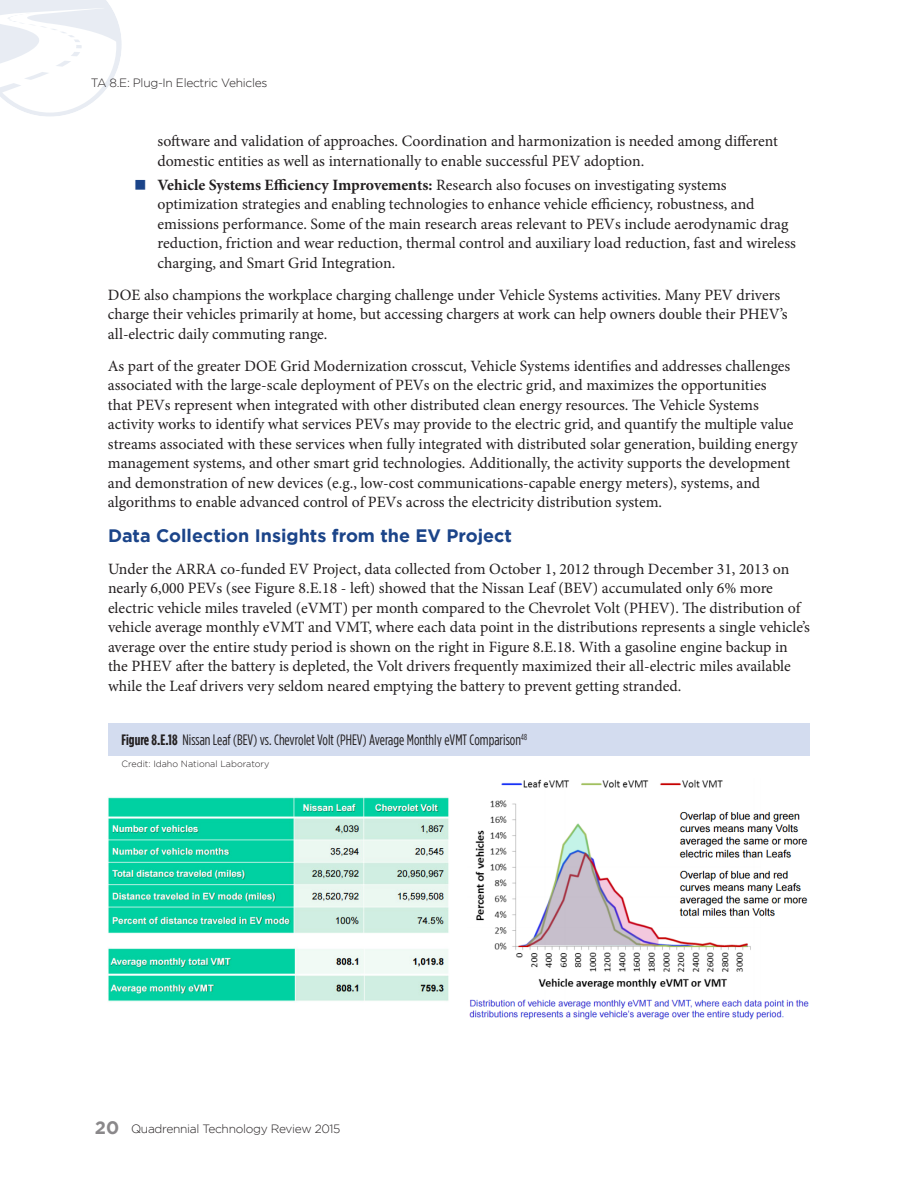
<style>
.page{position:relative;width:918px;height:1188px;background:#fff}
.page>*{position:absolute;margin:0;border:0;box-sizing:border-box;transform-origin:0 0}
.t1{font:700 18px "Gotham";color:#1b4489}
.t2{font:15.75px/19.5px "Minion Pro";color:#231f20}
.t3{font:15px "Gotham Condensed";color:#231f20}
.t4{font:300 12px "Gotham";letter-spacing:-.025em;color:#231f20}
.t5{font:300 9px "Gotham";color:#231f20}
.s1{color:#1b4489}
.s2{font-weight:700}
.s3{font-weight:700;font-size:18px;color:#8a888a}
</style>
<div class="page">
<svg style="left:0;top:0;width:122px;height:117px"></svg>
<div style="left:108px;top:723px;width:702px;height:33px;background:#d3dcef"></div>
<img style="left:108px;top:797px;width:341px;height:205px">
<img style="left:469px;top:779px;width:340px;height:241px">
<p class="t4" style="left:91px;top:77px;width:178px">TA 8.E: Plug-In Electric Vehicles</p>
<p class="t2" style="left:158px;top:132px;width:622px">software and validation of approaches. Coordination and harmonization is needed among different domestic entities as well as internationally to enable successful PEV adoption.</p>
<p class="t2" style="left:158px;top:175px;width:640px;text-indent:-23px"><span class="s1">■</span> <span class="s2">Vehicle Systems Efficiency Improvements:</span> Research also focuses on investigating systems optimization strategies and enabling technologies to enhance vehicle efficiency, robustness, and emissions performance. Some of the main research areas relevant to PEVs include aerodynamic drag reduction, friction and wear reduction, thermal control and auxiliary load reduction, fast and wireless charging, and Smart Grid Integration.</p>
<p class="t2" style="left:108px;top:285px;width:681px">DOE also champions the workplace charging challenge under Vehicle Systems activities. Many PEV drivers charge their vehicles primarily at home, but accessing chargers at work can help owners double their PHEV’s all-electric daily commuting range.</p>
<p class="t2" style="left:108px;top:356px;width:691px">As part of the greater DOE Grid Modernization crosscut, Vehicle Systems identifies and addresses challenges associated with the large-scale deployment of PEVs on the electric grid, and maximizes the opportunities<br>that PEVs represent when integrated with other distributed clean energy resources. The Vehicle Systems activity works to identify what services PEVs may provide to the electric grid, and quantify the multiple value streams associated with these services when fully integrated with distributed solar generation, building energy management systems, and other smart grid technologies. Additionally, the activity supports the development and demonstration of new devices (e.g., low-cost communications-capable energy meters), systems, and algorithms to enable advanced control of PEVs across the electricity distribution system.</p>
<p class="t1" style="left:108px;top:525px;width:405px">Data Collection Insights from the EV Project</p>
<p class="t2" style="left:108px;top:559px;width:704px">Under the ARRA co-funded EV Project, data collected from October 1, 2012 through December 31, 2013 on nearly 6,000 PEVs (see Figure 8.E.18 - left) showed that the Nissan Leaf (BEV) accumulated only 6% more electric vehicle miles traveled (eVMT) per month compared to the Chevrolet Volt (PHEV). The distribution of vehicle average monthly eVMT and VMT, where each data point in the distributions represents a single vehicle’s average over the entire study period is shown on the right in Figure 8.E.18. With a gasoline engine backup in the PHEV after the battery is depleted, the Volt drivers frequently maximized their all-electric miles available while the Leaf drivers very seldom neared emptying the battery to prevent getting stranded.</p>
<p class="t3" style="left:122px;top:732px;width:407px"><span class="s2">Figure 8.E.18</span> Nissan Leaf (BEV) vs. Chevrolet Volt (PHEV) Average Monthly eVMT Comparison<sup>48</sup></p>
<p class="t5" style="left:122px;top:759px;width:149px">Credit: Idaho National Laboratory</p>
<p class="t4" style="left:95px;top:1122px;width:247px"><span class="s3">20</span> Quadrennial Technology Review 2015</p>
</div>
